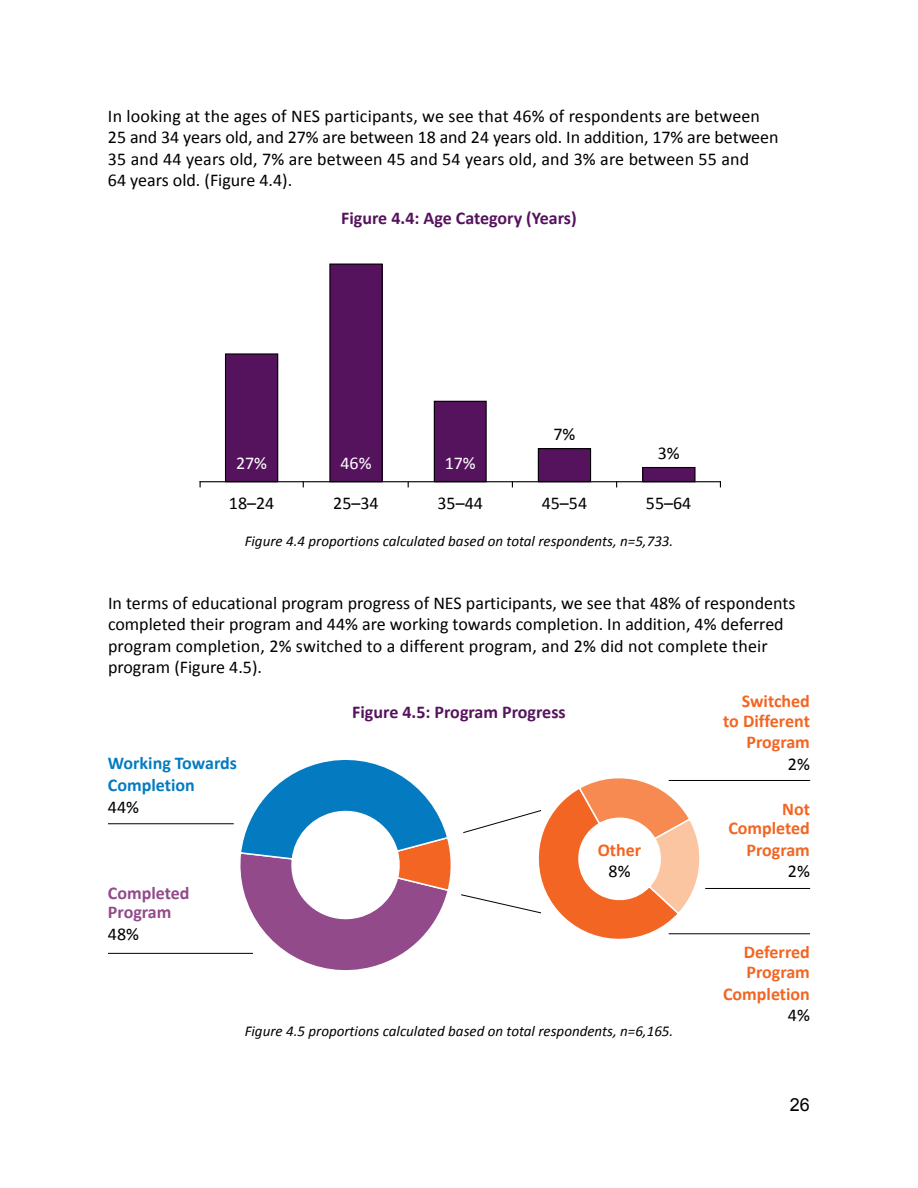
<style>
.page{position:relative;width:918px;height:1188px;background:#fff}
.page>*{position:absolute;margin:0;border:0;box-sizing:border-box;transform-origin:0 0}
.t1{font:18px/21.6px "Calibri";color:#000}
.t2{font:700 18px/19.5px "Calibri";color:#f26522;text-align:right}
.t3{font:700 18px "Calibri";color:#55135d}
.t4{font:700 18px/21.6px "Calibri";color:#047bc1}
.t5{font:700 18px/19.5px "Calibri";color:#924a8b}
.t6{font:18px "Calibri";color:#fff}
.t7{font:18px "Arial";color:#000}
.t8{font:italic 15px "Calibri";color:#000}
</style>
<div class="page">
<div style="left:643px;top:468px;width:52px;height:14px;background:#55135d"></div>
<div style="left:642px;top:467px;width:54px;height:15px;border:1px solid #000"></div>
<div style="left:538px;top:449px;width:53px;height:33px;background:#55135d"></div>
<div style="left:538px;top:448px;width:53px;height:34px;border:1px solid #000"></div>
<div style="left:434px;top:401px;width:52px;height:81px;background:#55135d"></div>
<div style="left:434px;top:401px;width:53px;height:81px;border:1px solid #000"></div>
<div style="left:330px;top:264px;width:52px;height:218px;background:#55135d"></div>
<div style="left:329px;top:264px;width:54px;height:218px;border:1px solid #000"></div>
<div style="left:226px;top:354px;width:52px;height:128px;background:#55135d"></div>
<div style="left:225px;top:353px;width:53px;height:129px;border:1px solid #000"></div>
<hr style="left:108px;top:823px;width:126px;height:1px;background:#000">
<hr style="left:108px;top:953px;width:145px;height:1px;background:#000">
<hr style="left:669px;top:780px;width:141px;height:1px;background:#000">
<hr style="left:705px;top:888px;width:105px;height:1px;background:#000">
<hr style="left:669px;top:933px;width:141px;height:1px;background:#000">
<svg style="left:239px;top:759px;width:212px;height:212px"></svg>
<svg style="left:461px;top:778px;width:246px;height:161px"></svg>
<svg style="left:200px;top:481px;width:521px;height:6px"></svg>
<p class="t1" style="left:108px;top:104px;width:672px">In looking at the ages of NES participants, we see that 46% of respondents are between 25 and 34 years old, and 27% are between 18 and 24 years old. In addition, 17% are between 35 and 44 years old, 7% are between 45 and 54 years old, and 3% are between 55 and<br>64 years old. (Figure 4.4).</p>
<p class="t3" style="left:341px;top:206px;width:237px">Figure 4.4: Age Category (Years)</p>
<p class="t6" style="left:236px;top:452px;width:33px">27%</p>
<p class="t6" style="left:340px;top:452px;width:33px">46%</p>
<p class="t6" style="left:445px;top:452px;width:33px">17%</p>
<p class="t1" style="left:553px;top:422px;width:23px">7%</p>
<p class="t1" style="left:658px;top:441px;width:23px">3%</p>
<p class="t1" style="left:229px;top:492px;width:47px">18–24</p>
<p class="t1" style="left:333px;top:492px;width:47px">25–34</p>
<p class="t1" style="left:438px;top:492px;width:47px">35–44</p>
<p class="t1" style="left:542px;top:492px;width:47px">45–54</p>
<p class="t1" style="left:646px;top:492px;width:47px">55–64</p>
<p class="t8" style="left:245px;top:532px;width:430px">Figure 4.4 proportions calculated based on total respondents, n=5,733.</p>
<p class="t1" style="left:108px;top:591px;width:689px">In terms of educational program progress of NES participants, we see that 48% of respondents completed their program and 44% are working towards completion. In addition, 4% deferred program completion, 2% switched to a different program, and 2% did not complete their program (Figure 4.5).</p>
<p class="t3" style="left:352px;top:699px;width:215px">Figure 4.5: Program Progress</p>
<p class="t2" style="left:723px;top:691px;width:88px">Switched to Different</p>
<p class="t2" style="left:746px;top:732px;width:65px">Program</p>
<p class="t1" style="left:788px;top:752px;width:23px">2%</p>
<p class="t2" style="left:728px;top:798px;width:83px">Not<br>Completed</p>
<p class="t2" style="left:746px;top:839px;width:65px">Program</p>
<p class="t1" style="left:788px;top:860px;width:23px">2%</p>
<p class="t4" style="left:108px;top:752px;width:131px">Working Towards<br>Completion</p>
<p class="t1" style="left:108px;top:795px;width:33px">44%</p>
<p class="t2" style="left:598px;top:839px;width:45px">Other</p>
<p class="t1" style="left:609px;top:860px;width:23px">8%</p>
<p class="t5" style="left:108px;top:883px;width:83px">Completed<br>Program</p>
<p class="t1" style="left:108px;top:922px;width:33px">48%</p>
<p class="t8" style="left:245px;top:1022px;width:430px">Figure 4.5 proportions calculated based on total respondents, n=6,165.</p>
<p class="t2" style="left:744px;top:942px;width:68px;text-align:left">Deferred<br>Program</p>
<p class="t2" style="left:723px;top:983px;width:88px">Completion</p>
<p class="t1" style="left:788px;top:1004px;width:23px">4%</p>
<p class="t7" style="left:790px;top:1093px;width:22px">26</p>
</div>
